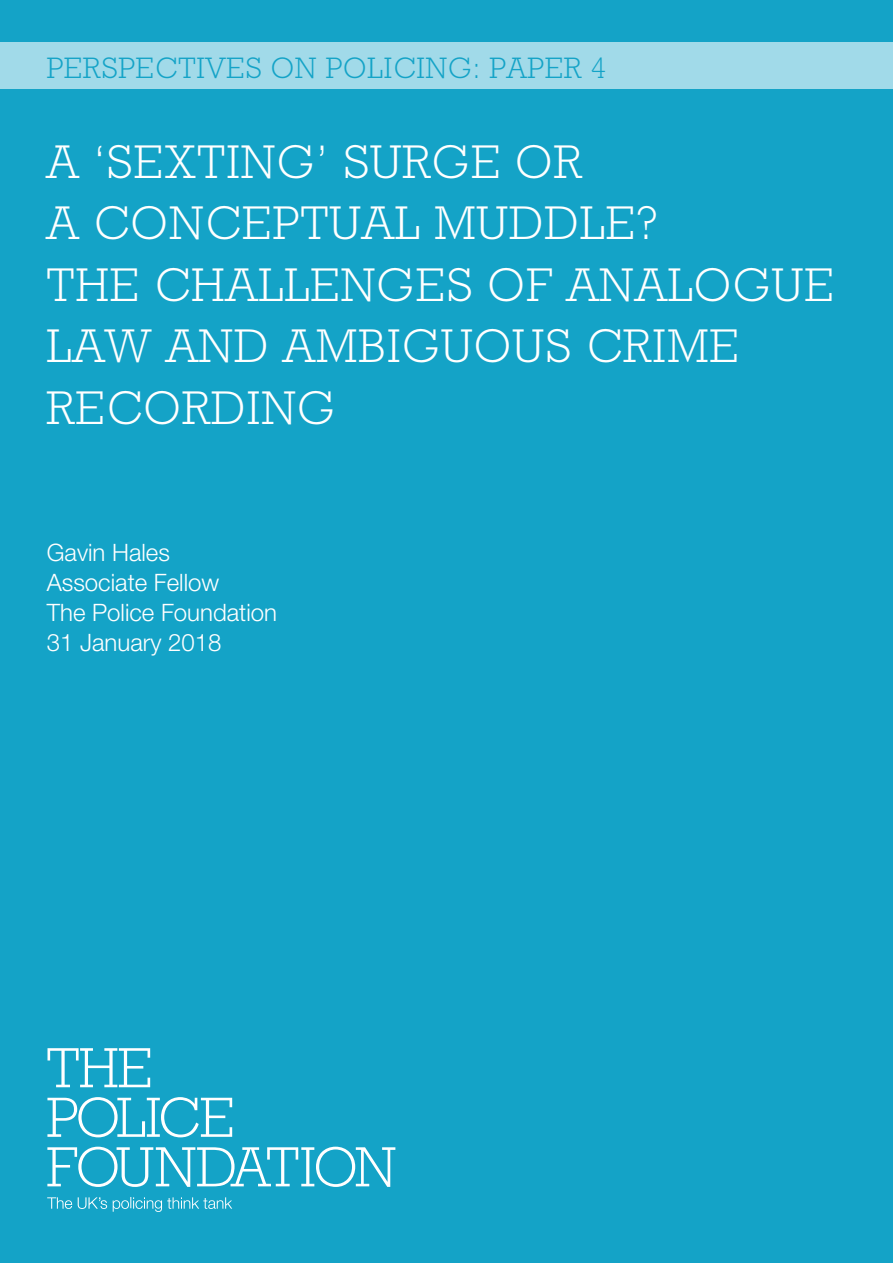
<style>
.page{position:relative;width:893px;height:1263px;background:#14a3c7}
.page>*{position:absolute;margin:0;border:0;box-sizing:border-box;transform-origin:0 0}
.t1{font:300 48px/61.5px "M Rockwell";letter-spacing:.03em;color:#fff}
.t2{font:300 30px "M Rockwell";letter-spacing:.03em;color:#14a3c7}
.t3{font:300 24px/30px "Helvetica Neue LT Std";color:#fff}
</style>
<div class="page">
<svg style="left:48px;top:1048px;width:102px;height:39px"></svg>
<svg style="left:47px;top:1097px;width:185px;height:40px"></svg>
<svg style="left:47px;top:1147px;width:348px;height:40px"></svg>
<svg style="left:47px;top:1197px;width:25px;height:12px"></svg>
<svg style="left:78px;top:1197px;width:29px;height:12px"></svg>
<svg style="left:113px;top:1197px;width:119px;height:15px"></svg>
<div style="left:0;top:43px;width:893px;height:46px;background:#a1dae9"></div>
<p class="t2" style="left:47px;top:51px;width:561px">PERSPECTIVES ON POLICING: PAPER 4</p>
<p class="t1" style="left:47px;top:131px;width:788px">A ‘SEXTING’ SURGE OR<br>A CONCEPTUAL MUDDLE?<br>THE CHALLENGES OF ANALOGUE<br>LAW AND AMBIGUOUS CRIME<br>RECORDING</p>
<p class="t3" style="left:47px;top:537px;width:232px">Gavin Hales<br>Associate Fellow<br>The Police Foundation<br>31 January 2018</p>
</div>
